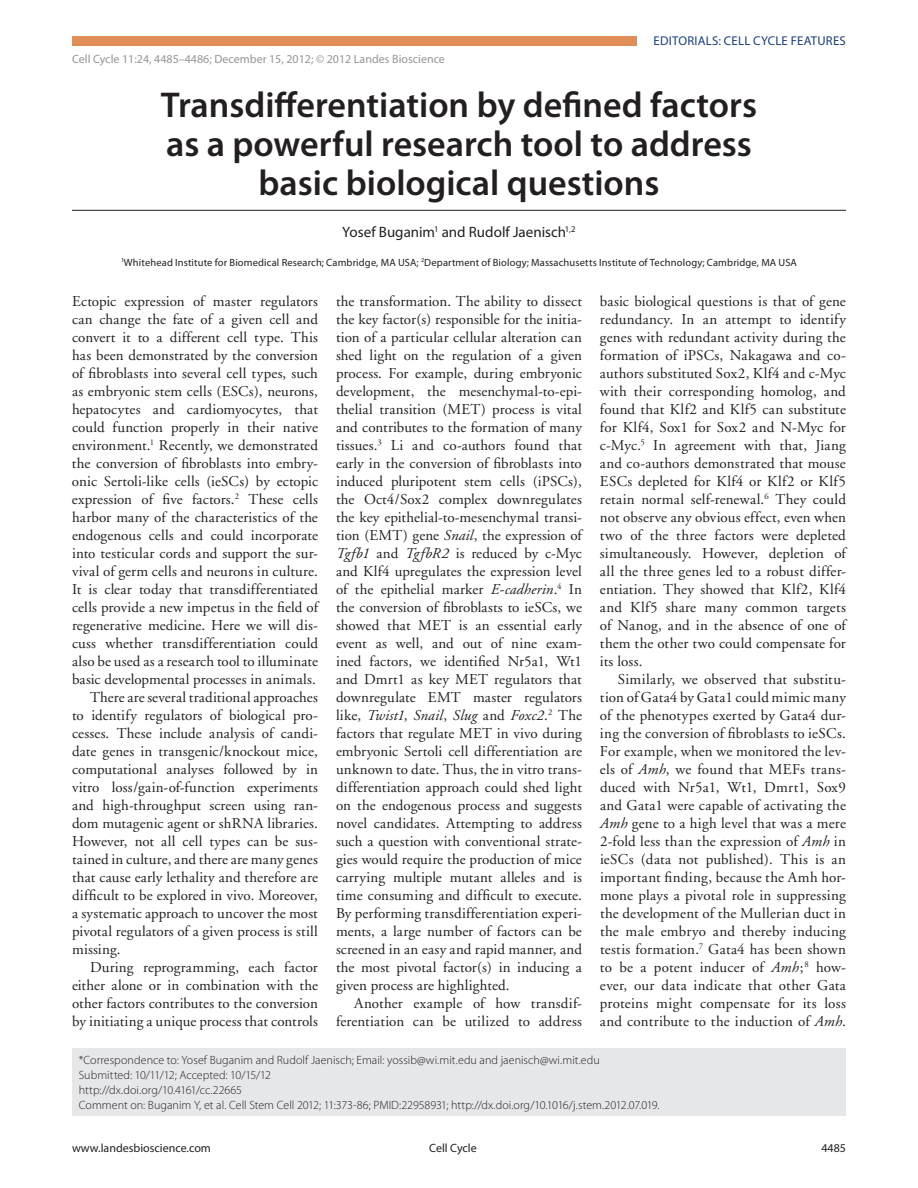
<style>
.page{position:relative;width:918px;height:1188px;background:#fff}
.page>*{position:absolute;margin:0;border:0;box-sizing:border-box;transform-origin:0 0}
.t1{font:600 36px/39px "Myriad Pro";color:#231f20;text-align:center}
.t2{font:15px/18px "Adobe Garamond";letter-spacing:.01em;color:#231f20;text-align:justify}
.t3{font:15px "Myriad Pro";color:#231f20}
.t4{font:12.75px "Myriad Pro";letter-spacing:.02em;color:#193f7c}
.t5{font:300 12px/15px "Myriad Pro";color:#231f20}
.t6{font:12px "Myriad Pro";color:#939598}
.t7{font:12px "Myriad Pro";color:#231f20}
.t8{font:10.5px "Myriad Pro";letter-spacing:.015em;color:#231f20}
.s1{font-style:italic}
</style>
<div class="page">
<div style="left:72px;top:36px;width:564px;height:10px;background:#df8e57"></div>
<hr style="left:72px;top:210px;width:774px;height:1px;background:#231f20">
<div style="left:72px;top:1048px;width:774px;height:68px;background:#e6e7e9"></div>
<p class="t6" style="left:72px;top:52px;width:374px">Cell Cycle 11:24, 4485–4486; December 15, 2012; © 2012 Landes Bioscience</p>
<p class="t4" style="left:654px;top:32px;width:122px">Editorials: Cell cycle</p>
<p class="t4" style="left:791px;top:32px;width:57px">features</p>
<h1 class="t1" style="left:161px;top:85px;width:598px">Transdifferentiation by defined factors as a powerful research tool to address basic biological questions</h1>
<p class="t3" style="left:342px;top:223px;width:235px">Yosef Buganim<sup>1</sup> and Rudolf Jaenisch<sup>1,2</sup></p>
<p class="t8" style="left:121px;top:256px;width:665px"><sup>1</sup>Whitehead Institute for Biomedical Research; Cambridge, MA USA; <sup>2</sup>Department of Biology; Massachusetts Institute of Technology; Cambridge, MA USA</p>
<p class="t2" style="left:72px;top:293px;width:247px">Ectopic expression of master regulators</p>
<p class="t2" style="left:72px;top:311px;width:247px">can change the fate of a given cell and</p>
<p class="t2" style="left:72px;top:329px;width:248px">convert it to a different cell type. This</p>
<p class="t2" style="left:72px;top:347px;width:247px">has been demonstrated by the conversion</p>
<p class="t2" style="left:72px;top:365px;width:247px">of fibroblasts into several cell types, such</p>
<p class="t2" style="left:72px;top:383px;width:247px">as embryonic stem cells (ESCs), neurons,</p>
<p class="t2" style="left:72px;top:401px;width:247px">hepatocytes and cardiomyocytes, that</p>
<p class="t2" style="left:72px;top:419px;width:247px">could function properly in their native</p>
<p class="t2" style="left:72px;top:437px;width:248px">environment.<sup>1</sup> Recently, we demonstrated</p>
<p class="t2" style="left:72px;top:455px;width:248px">the conversion of fibroblasts into embry-</p>
<p class="t2" style="left:72px;top:473px;width:248px">onic Sertoli-like cells (ieSCs) by ectopic</p>
<p class="t2" style="left:72px;top:491px;width:248px">expression of five factors.<sup>2</sup> These cells</p>
<p class="t2" style="left:72px;top:509px;width:247px">harbor many of the characteristics of the</p>
<p class="t2" style="left:72px;top:527px;width:248px">endogenous cells and could incorporate</p>
<p class="t2" style="left:72px;top:545px;width:248px">into testicular cords and support the sur-</p>
<p class="t2" style="left:72px;top:563px;width:247px">vival of germ cells and neurons in culture.</p>
<p class="t2" style="left:72px;top:581px;width:247px">It is clear today that transdifferentiated</p>
<p class="t2" style="left:72px;top:599px;width:248px">cells provide a new impetus in the field of</p>
<p class="t2" style="left:72px;top:617px;width:248px">regenerative medicine. Here we will dis-</p>
<p class="t2" style="left:72px;top:635px;width:248px">cuss whether transdifferentiation could</p>
<p class="t2" style="left:72px;top:653px;width:247px">also be used as a research tool to illuminate</p>
<p class="t2" style="left:72px;top:671px;width:245px">basic developmental processes in animals.</p>
<p class="t2" style="left:90px;top:689px;width:229px">There are several traditional approaches</p>
<p class="t2" style="left:72px;top:707px;width:248px">to identify regulators of biological pro-</p>
<p class="t2" style="left:72px;top:725px;width:248px">cesses. These include analysis of candi-</p>
<p class="t2" style="left:72px;top:743px;width:248px">date genes in transgenic/knockout mice,</p>
<p class="t2" style="left:72px;top:761px;width:248px">computational analyses followed by in</p>
<p class="t2" style="left:72px;top:779px;width:247px">vitro loss/gain-of-function experiments</p>
<p class="t2" style="left:72px;top:797px;width:248px">and high-throughput screen using ran-</p>
<p class="t2" style="left:72px;top:815px;width:247px">dom mutagenic agent or shRNA libraries.</p>
<p class="t2" style="left:72px;top:833px;width:248px">However, not all cell types can be sus-</p>
<p class="t2" style="left:72px;top:851px;width:247px">tained in culture, and there are many genes</p>
<p class="t2" style="left:72px;top:869px;width:247px">that cause early lethality and therefore are</p>
<p class="t2" style="left:72px;top:887px;width:247px">difficult to be explored in vivo. Moreover,</p>
<p class="t2" style="left:72px;top:905px;width:247px">a systematic approach to uncover the most</p>
<p class="t2" style="left:72px;top:923px;width:247px">pivotal regulators of a given process is still</p>
<p class="t2" style="left:72px;top:941px;width:50px">missing.</p>
<p class="t2" style="left:90px;top:959px;width:229px">During reprogramming, each factor</p>
<p class="t2" style="left:72px;top:977px;width:247px">either alone or in combination with the</p>
<p class="t2" style="left:72px;top:995px;width:247px">other factors contributes to the conversion</p>
<p class="t2" style="left:72px;top:1013px;width:247px">by initiating a unique process that controls</p>
<p class="t2" style="left:336px;top:293px;width:248px">the transformation. The ability to dissect the key factor(s) responsible for the initia&shy;tion of a particular cellular alteration can shed light on the regulation of a given process. For example, during embryonic development, the mesenchymal-to-epi&shy;thelial transition (MET) process is vital and contributes to the formation of many tissues.<sup>3</sup> Li and co-authors found that early in the conversion of fibroblasts into induced pluripotent stem cells (iPSCs), the Oct4/Sox2 complex downregulates the key epithelial-to-mesenchymal transi&shy;tion (EMT) gene <span class="s1">Snail</span>, the expression of <span class="s1">Tgfb1</span> and <span class="s1">TgfbR2</span> is reduced by c-Myc and Klf4 upregulates the expression level of the epithelial marker <span class="s1">E-cadherin</span>.<sup>4</sup> In the conversion of fibroblasts to ieSCs, we showed that MET is an essential early event as well, and out of nine exam&shy;ined factors, we identified Nr5a1, Wt1 and Dmrt1 as key MET regulators that downregulate EMT master regulators like, <span class="s1">Twist1</span>, <span class="s1">Snail</span>, <span class="s1">Slug</span> and <span class="s1">Foxc2</span>.<sup>2</sup> The factors that regulate MET in vivo during embryonic Sertoli cell differentiation are unknown to date. Thus, the in vitro trans&shy;differentiation approach could shed light on the endogenous process and suggests novel candidates. Attempting to address such a question with conventional strate&shy;gies would require the production of mice carrying multiple mutant alleles and is time consuming and difficult to execute.<br>By performing transdifferentiation experi&shy;ments, a large number of factors can be screened in an easy and rapid manner, and the most pivotal factor(s) in inducing a given process are highlighted.</p>
<p class="t2" style="left:336px;top:995px;width:247px;text-align:right">Another example of how transdif&shy;ferentiation can be utilized to address</p>
<p class="t2" style="left:600px;top:293px;width:248px">basic biological questions is that of gene redundancy. In an attempt to identify genes with redundant activity during the formation of iPSCs, Nakagawa and co&shy;authors substituted Sox2, Klf4 and c-Myc with their corresponding homolog, and found that Klf2 and Klf5 can substitute for Klf4, Sox1 for Sox2 and N-Myc for c-Myc.<sup>5</sup> In agreement with that, Jiang and co-authors demonstrated that mouse ESCs depleted for Klf4 or Klf2 or Klf5 retain normal self-renewal.<sup>6</sup> They could not observe any obvious effect, even when two of the three factors were depleted simultaneously. However, depletion of all the three genes led to a robust differ&shy;entiation. They showed that Klf2, Klf4 and Klf5 share many common targets of Nanog, and in the absence of one of them the other two could compensate for its loss.</p>
<p class="t2" style="left:600px;top:671px;width:248px;text-indent:18px">Similarly, we observed that substitu&shy;tion of Gata4 by Gata1 could mimic many of the phenotypes exerted by Gata4 dur&shy;ing the conversion of fibroblasts to ieSCs.<br>For example, when we monitored the lev&shy;els of <span class="s1">Amh</span>, we found that MEFs trans&shy;duced with Nr5a1, Wt1, Dmrt1, Sox9 and Gata1 were capable of activating the <span class="s1">Amh</span> gene to a high level that was a mere 2-fold less than the expression of <span class="s1">Amh</span> in ieSCs (data not published). This is an important finding, because the Amh hor&shy;mone plays a pivotal role in suppressing the development of the Mullerian duct in the male embryo and thereby inducing testis formation.<sup>7</sup> Gata4 has been shown to be a potent inducer of <span class="s1">Amh</span>;<sup>8</sup> how&shy;ever, our data indicate that other Gata proteins might compensate for its loss and contribute to the induction of <span class="s1">Amh</span>.</p>
<p class="t5" style="left:79px;top:1053px;width:582px">*Correspondence to: Yosef Buganim and Rudolf Jaenisch; Email: yossib@wi.mit.edu and jaenisch@wi.mit.edu<br>Submitted: 10/11/12; Accepted: 10/15/12<br>http://dx.doi.org/10.4161/cc.22665<br>Comment on: Buganim Y, et al. Cell Stem Cell 2012; 11:373-86; PMID:22958931; http://dx.doi.org/10.1016/j.stem.2012.07.019.</p>
<p class="t7" style="left:72px;top:1141px;width:140px">www.landesbioscience.com</p>
<p class="t7" style="left:429px;top:1141px;width:49px">Cell Cycle</p>
<p class="t7" style="left:821px;top:1141px;width:26px">4485</p>
</div>
